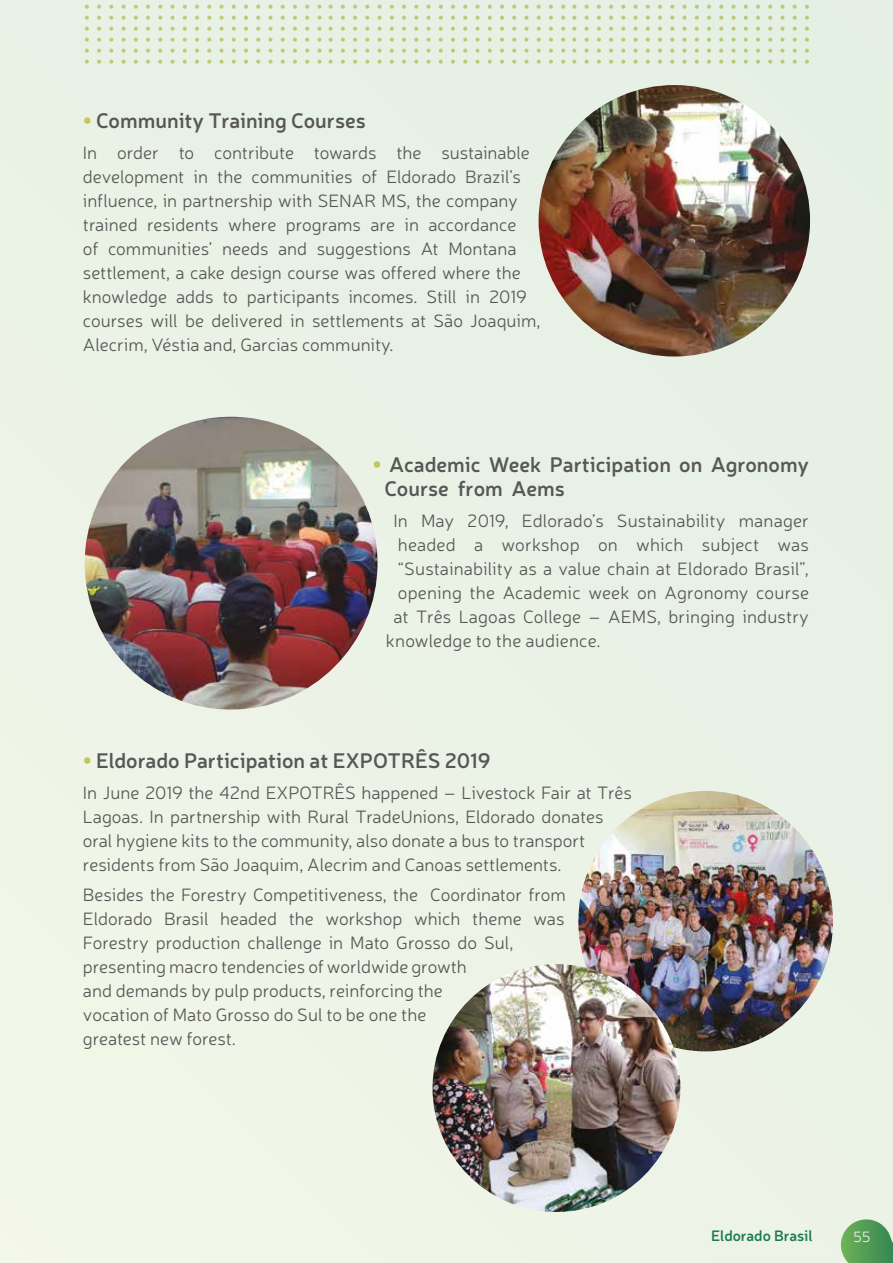
<style>
.page{position:relative;width:893px;height:1263px;background:#eaf2e6}
.page>*{position:absolute;margin:0;border:0;box-sizing:border-box;transform-origin:0 0}
.t1{font:600 21px/24px "Neris";color:#575756}
.t2{font:300 18px/24px "Neris";color:#575756}
.t3{font:600 15px "Neris";color:#006d46}
.t4{font:300 15px "Neris";color:#fff}
.s1{font-weight:900;color:#c3c659}
</style>
<div class="page">
<img style="left:539px;top:85px;width:271px;height:271px;border-radius:136px">
<img style="left:85px;top:417px;width:292px;height:292px;border-radius:146px">
<img style="left:578px;top:791px;width:255px;height:260px">
<img style="left:433px;top:964px;width:247px;height:248px;border-radius:124px">
<p class="t1" style="left:83px;top:108px;width:284px"><span class="s1">•</span> Community Training Courses</p>
<p class="t2" style="left:83px;top:140px;width:459px">In order to contribute towards the sustainable development in the communities of Eldorado Brazil’s influence, in partnership with SENAR MS, the company trained residents where programs are in accordance<br>of communities’ needs and suggestions At Montana settlement, a cake design course was offered where the knowledge adds to participants incomes. Still in 2019 courses will be delivered in settlements at São Joaquim, Alecrim, Véstia and, Garcias community.</p>
<p class="t1" style="left:384px;top:452px;width:426px;text-indent:-12px"><span class="s1">•</span> Academic Week Participation on Agronomy<br>Course from Aems</p>
<p class="t2" style="left:393px;top:508px;width:417px">In May 2019, Edlorado’s Sustainability manager</p>
<p class="t2" style="left:398px;top:532px;width:413px">headed a workshop on which subject was</p>
<p class="t2" style="left:398px;top:556px;width:412px">“Sustainability as a value chain at Eldorado Brasil”,</p>
<p class="t2" style="left:398px;top:580px;width:413px">opening the Academic week on Agronomy course</p>
<p class="t2" style="left:393px;top:604px;width:417px">at Três Lagoas College – AEMS, bringing industry</p>
<p class="t2" style="left:386px;top:628px;width:216px">knowledge to the audience.</p>
<p class="t1" style="left:83px;top:748px;width:409px"><span class="s1">•</span> Eldorado Participation at EXPOTRÊS 2019</p>
<p class="t2" style="left:83px;top:780px;width:551px">In June 2019 the 42nd EXPOTRÊS happened – Livestock Fair at Três Lagoas. In partnership with Rural TradeUnions, Eldorado donates oral hygiene kits to the community, also donate a bus to transport residents from São Joaquim, Alecrim and Canoas settlements.</p>
<p class="t2" style="left:83px;top:882px;width:484px">Besides the Forestry Competitiveness, the Coordinator from Eldorado Brasil headed the workshop which theme was Forestry production challenge in Mato Grosso do Sul, presenting macro tendencies of worldwide growth<br>and demands by pulp products, reinforcing the<br>vocation of Mato Grosso do Sul to be one the<br>greatest new forest.</p>
<p class="t3" style="left:711px;top:1226px;width:103px">Eldorado Brasil</p>
<p class="t4" style="left:853px;top:1228px;width:19px">55</p>
</div>
